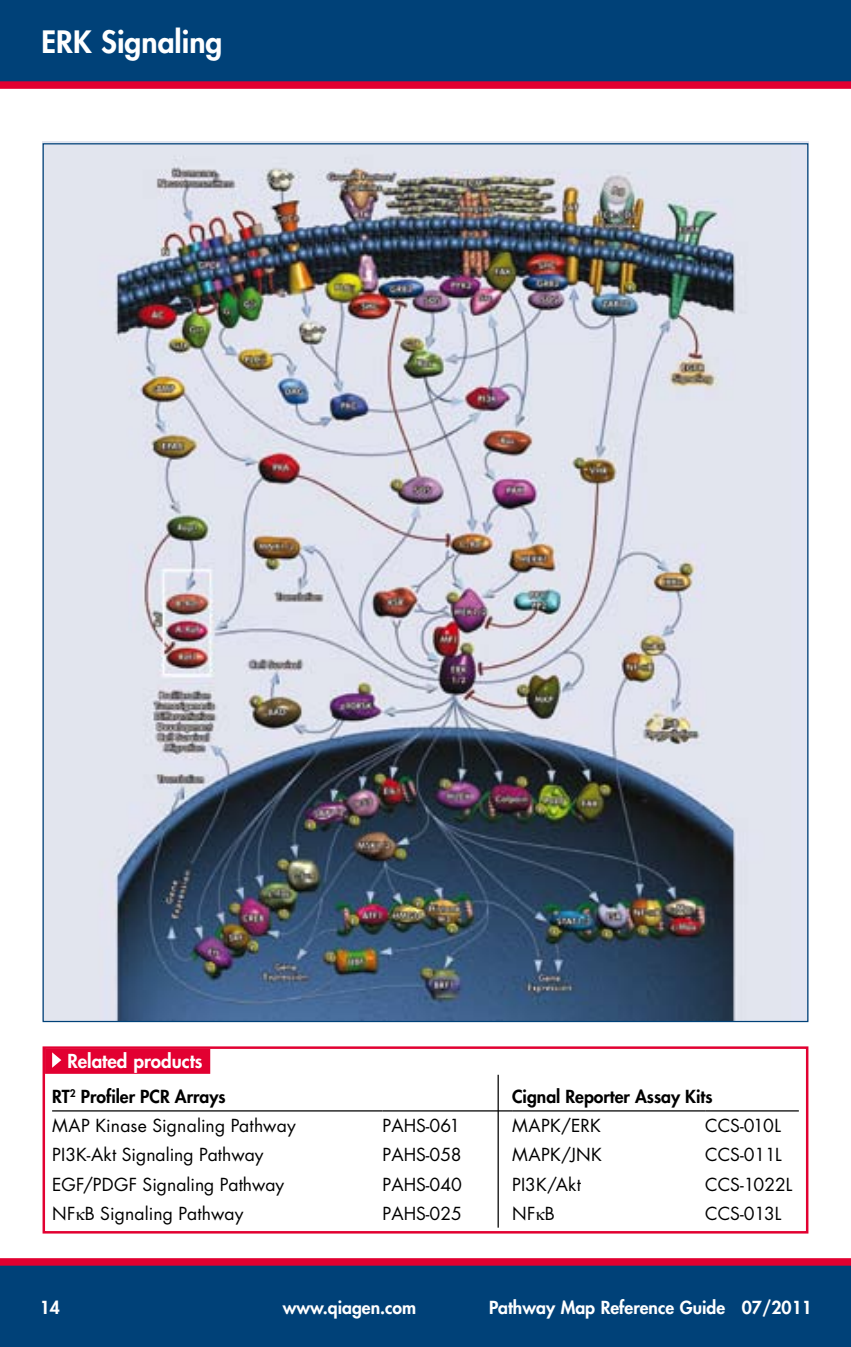
<style>
.page{position:relative;width:851px;height:1347px;background:#fff}
.page>*{position:absolute;margin:0;border:0;box-sizing:border-box;transform-origin:0 0}
.t1{font:800 30px "Futura Std";color:#fff}
.t2{font:800 18.75px "Futura Std";color:#fff}
.t3{font:17.5px "Futura Std";color:#000}
.t4{font:800 17.5px "Futura Std";color:#fff}
.t5{font:800 17.5px "Futura Std";color:#000}
</style>
<div class="page">
<div style="left:0;top:1261px;width:850px;height:85px;background:#004178"></div>
<div style="left:0;top:1258px;width:850px;height:7px;background:#e20031"></div>
<div style="left:0;top:0;width:850px;height:85px;background:#004178"></div>
<div style="left:0;top:81px;width:850px;height:8px;background:#e20031"></div>
<hr style="left:52px;top:1110px;width:330px;height:1px;background:#000">
<hr style="left:382px;top:1110px;width:130px;height:1px;background:#000">
<hr style="left:512px;top:1110px;width:193px;height:1px;background:#000">
<hr style="left:705px;top:1110px;width:93px;height:1px;background:#000">
<div style="left:45px;top:1048px;width:165px;height:25px;background:#e20031"></div>
<svg style="left:52px;top:1052px;width:9px;height:15px"></svg>
<div style="left:43px;top:1046px;width:765px;height:187px;border:2px solid #e20031"></div>
<hr style="left:497px;top:1074px;width:1px;height:153px;background:#000">
<img style="left:42px;top:142px;width:766px;height:878px">
<h1 class="t1" style="left:42px;top:23px;width:182px">ERK Signaling</h1>
<p class="t2" style="left:67px;top:1049px;width:137px">Related products</p>
<p class="t5" style="left:52px;top:1085px;width:175px">RT<sup>2</sup> Profiler PCR Arrays</p>
<p class="t5" style="left:512px;top:1085px;width:202px">Cignal Reporter Assay Kits</p>
<p class="t3" style="left:52px;top:1114px;width:245px">MAP Kinase Signaling Pathway</p>
<p class="t3" style="left:382px;top:1114px;width:79px">PAHS-061</p>
<p class="t3" style="left:512px;top:1114px;width:90px">MAPK/ERK</p>
<p class="t3" style="left:705px;top:1114px;width:77px">CCS-010L</p>
<p class="t3" style="left:52px;top:1143px;width:213px">PI3K-Akt Signaling Pathway</p>
<p class="t3" style="left:382px;top:1143px;width:80px">PAHS-058</p>
<p class="t3" style="left:512px;top:1143px;width:91px">MAPK/JNK</p>
<p class="t3" style="left:705px;top:1143px;width:78px">CCS-011L</p>
<p class="t3" style="left:52px;top:1172px;width:233px">EGF/PDGF Signaling Pathway</p>
<p class="t3" style="left:382px;top:1172px;width:81px">PAHS-040</p>
<p class="t3" style="left:512px;top:1172px;width:70px">PI3K/Akt</p>
<p class="t3" style="left:705px;top:1172px;width:89px">CCS-1022L</p>
<p class="t3" style="left:52px;top:1202px;width:193px">NF B Signaling Pathway</p>
<p class="t3" style="left:382px;top:1202px;width:81px">PAHS-025</p>
<p class="t3" style="left:512px;top:1202px;width:44px">NF B</p>
<p class="t3" style="left:705px;top:1202px;width:78px">CCS-013L</p>
<p class="t4" style="left:40px;top:1296px;width:22px">14</p>
<p class="t4" style="left:283px;top:1296px;width:135px">www.qiagen.com</p>
<p class="t4" style="left:489px;top:1296px;width:324px">Pathway Map Reference Guide 07/2011</p>
</div>
